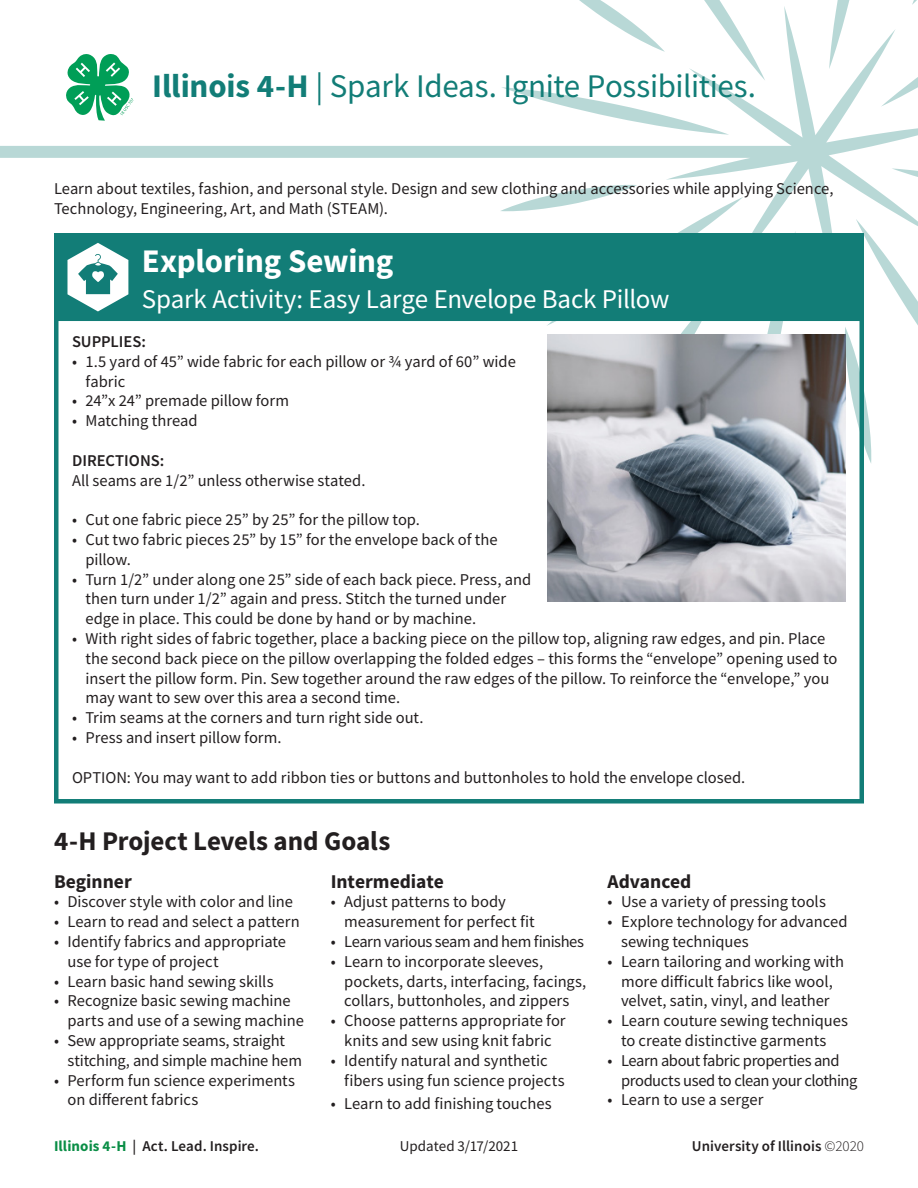
<style>
.page{position:relative;width:918px;height:1188px;background:#fff}
.page>*{position:absolute;margin:0;border:0;box-sizing:border-box;transform-origin:0 0}
.t1{font:33px "Source Sans Pro";letter-spacing:-.01em;color:#127d77}
.t2{font:700 33px "Source Sans Pro";letter-spacing:-.005em;color:#fff}
.t3{font:27px "Source Sans Pro";letter-spacing:-.005em;color:#fff}
.t4{font:700 27px "Source Sans Pro";letter-spacing:-.005em;color:#231f20}
.t5{font:700 19.5px "Source Sans Pro";color:#231f20}
.t6{font:16.5px/19.8px "Source Sans Pro";letter-spacing:-.005em;color:#231f20}
.t7{font:16.5px/19.8px "Source Sans Pro";letter-spacing:-.025em;color:#231f20}
.t8{font:600 16.5px "Source Sans Pro";color:#231f20}
.t9{font:600 15px "Source Sans Pro";letter-spacing:.005em;color:#231f20}
.t10{font:15px "Source Sans Pro";letter-spacing:-.005em;color:#231f20}
.s1{font-weight:700}
.s2{font-weight:700;color:#0a8e46}
.s3{font-weight:300}
</style>
<div class="page">
<svg style="left:0;top:6px;width:918px;height:227px"></svg>
<svg style="left:549px;top:0;width:216px;height:81px"></svg>
<svg style="left:829px;top:0;width:89px;height:107px"></svg>
<svg style="left:500px;top:185px;width:296px;height:149px"></svg>
<svg style="left:501px;top:87px;width:228px;height:48px"></svg>
<svg style="left:845px;top:168px;width:73px;height:295px"></svg>
<div style="left:54px;top:317px;width:810px;height:487px;border:4px solid #127d77"></div>
<div style="left:54px;top:233px;width:810px;height:88px;background:#127d77"></div>
<svg style="left:66px;top:54px;width:67px;height:67px"></svg>
<svg style="left:67px;top:243px;width:61px;height:68px"></svg>
<img style="left:547px;top:334px;width:299px;height:268px">
<p class="t1" style="left:152px;top:65px;width:605px"><span class="s1">Illinois 4-H</span> | Spark Ideas. Ignite Possibilities.</p>
<p class="t6" style="left:54px;top:179px;width:781px">Learn about textiles, fashion, and personal style. Design and sew clothing and accessories while applying Science,<br>Technology, Engineering, Art, and Math (STEAM).</p>
<p class="t2" style="left:142px;top:238px;width:253px">Exploring Sewing</p>
<p class="t3" style="left:142px;top:281px;width:529px">Spark Activity: Easy Large Envelope Back Pillow</p>
<p class="t8" style="left:72px;top:331px;width:75px">SUPPLIES:</p>
<p class="t6" style="left:86px;top:351px;width:432px;text-indent:-14px">• 1.5 yard of 45” wide fabric for each pillow or ¾ yard of 60” wide fabric</p>
<p class="t6" style="left:72px;top:391px;width:219px">• 24”x 24” premade pillow form</p>
<p class="t6" style="left:72px;top:411px;width:127px">• Matching thread</p>
<p class="t8" style="left:72px;top:449px;width:94px">DIRECTIONS:</p>
<p class="t6" style="left:72px;top:470px;width:295px">All seams are 1/2” unless otherwise stated.</p>
<p class="t6" style="left:72px;top:510px;width:350px">• Cut one fabric piece 25” by 25” for the pillow top.</p>
<p class="t6" style="left:86px;top:529px;width:414px;text-indent:-14px">• Cut two fabric pieces 25” by 15” for the envelope back of the pillow.</p>
<p class="t6" style="left:86px;top:569px;width:447px;text-indent:-14px">• Turn 1/2” under along one 25” side of each back piece. Press, and then turn under 1/2” again and press. Stitch the turned under edge in place. This could be done by hand or by machine.</p>
<p class="t6" style="left:86px;top:628px;width:753px;text-indent:-14px">• With right sides of fabric together, place a backing piece on the pillow top, aligning raw edges, and pin. Place the second back piece on the pillow overlapping the folded edges – this forms the “envelope” opening used to insert the pillow form. Pin. Sew together around the raw edges of the pillow. To reinforce the “envelope,” you may want to sew over this area a second time.</p>
<p class="t6" style="left:72px;top:708px;width:353px">• Trim seams at the corners and turn right side out.</p>
<p class="t6" style="left:72px;top:727px;width:211px">• Press and insert pillow form.</p>
<p class="t6" style="left:72px;top:767px;width:675px">OPTION: You may want to add ribbon ties or buttons and buttonholes to hold the envelope closed.</p>
<p class="t4" style="left:54px;top:823px;width:338px">4-H Project Levels and Goals</p>
<p class="t5" style="left:54px;top:868px;width:79px">Beginner</p>
<p class="t6" style="left:54px;top:892px;width:241px">• Discover style with color and line</p>
<p class="t6" style="left:54px;top:912px;width:247px">• Learn to read and select a pattern</p>
<p class="t6" style="left:68px;top:932px;width:220px;text-indent:-14px">• Identify fabrics and appropriate use for type of project</p>
<p class="t6" style="left:54px;top:971px;width:221px">• Learn basic hand sewing skills</p>
<p class="t6" style="left:68px;top:991px;width:238px;text-indent:-14px">• Recognize basic sewing machine parts and use of a sewing machine</p>
<p class="t6" style="left:68px;top:1031px;width:236px;text-indent:-14px">• Sew appropriate seams, straight stitching, and simple machine hem</p>
<p class="t6" style="left:68px;top:1070px;width:229px;text-indent:-14px">• Perform fun science experiments on different fabrics</p>
<p class="t5" style="left:331px;top:868px;width:115px">Intermediate</p>
<p class="t6" style="left:344px;top:892px;width:192px;text-indent:-14px">• Adjust patterns to body measurement for perfect fit</p>
<p class="t7" style="left:331px;top:932px;width:255px">• Learn various seam and hem finishes</p>
<p class="t6" style="left:344px;top:951px;width:244px;text-indent:-14px">• Learn to incorporate sleeves, pockets, darts, interfacing, facings, collars, buttonholes, and zippers</p>
<p class="t6" style="left:331px;top:1011px;width:236px;text-align:center">• Choose patterns appropriate for knits and sew using knit fabric</p>
<p class="t6" style="left:344px;top:1050px;width:222px;text-indent:-14px">• Identify natural and synthetic fibers using fun science projects</p>
<p class="t6" style="left:331px;top:1094px;width:222px">• Learn to add finishing touches</p>
<p class="t5" style="left:608px;top:868px;width:86px">Advanced</p>
<p class="t6" style="left:608px;top:892px;width:220px">• Use a variety of pressing tools</p>
<p class="t6" style="left:621px;top:912px;width:228px;text-indent:-14px">• Explore technology for advanced sewing techniques</p>
<p class="t6" style="left:608px;top:951px;width:238px;text-align:center">• Learn tailoring and working with more difficult fabrics like wool, velvet, satin, vinyl, and leather</p>
<p class="t6" style="left:608px;top:1011px;width:242px;text-align:center">• Learn couture sewing techniques to create distinctive garments</p>
<p class="t7" style="left:621px;top:1050px;width:238px;text-indent:-14px">• Learn about fabric properties and products used to clean your clothing</p>
<p class="t6" style="left:608px;top:1090px;width:157px">• Learn to use a serger</p>
<p class="t9" style="left:54px;top:1136px;width:207px"><span class="s2">Illinois 4-H</span> | Act. Lead. Inspire.</p>
<p class="t10" style="left:400px;top:1136px;width:120px">Updated 3/17/2021</p>
<p class="t9" style="left:692px;top:1136px;width:174px">University of Illinois <span class="s3">©2020</span></p>
</div>
